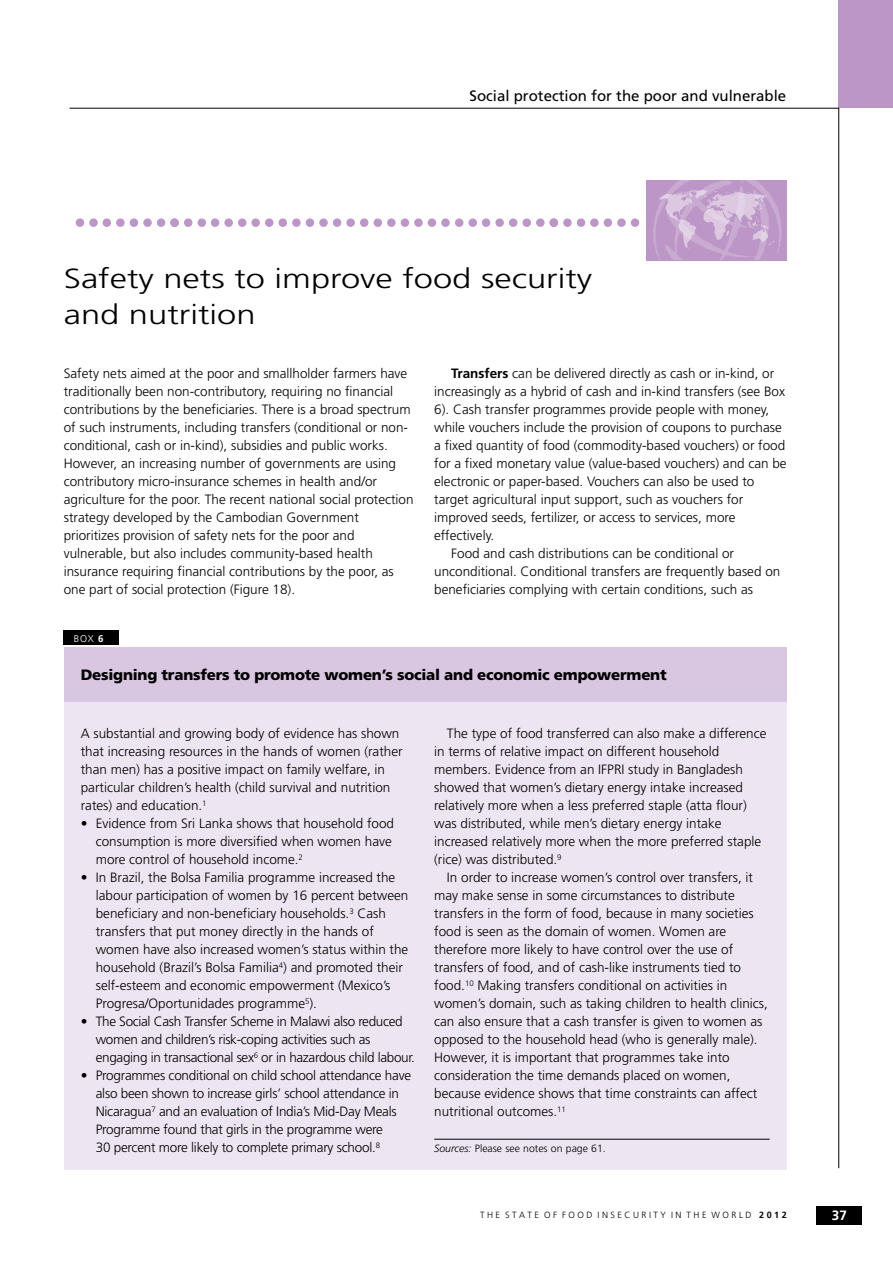
<style>
.page{position:relative;width:893px;height:1263px;background:#fff}
.page>*{position:absolute;margin:0;border:0;box-sizing:border-box;transform-origin:0 0}
.t1{font:300 27.6px/36px "Frutiger LT Std";color:#000;scale:1.25 1}
.t2{font:900 15px "Frutiger LT Std";letter-spacing:-.015em;color:#000}
.t3{font:15px "Frutiger LT Std";color:#000}
.t4{font:300 13.5px/18px "Frutiger LT Std";color:#000}
.t5{font:300 13.5px/18px "Frutiger LT Std";letter-spacing:-.02em;color:#000}
.t6{font:300 13.5px/18px "Frutiger LT Std";letter-spacing:-.025em;color:#000}
.t7{font:700 13.5px "Frutiger LT Std";color:#fff}
.t8{font:300 10.5px "Frutiger LT Std";color:#000}
.t9{font:300 9.75px "Frutiger LT Std";color:#fff}
.t10{font:300 9px "Frutiger LT Std";color:#000}
.s1{font-weight:700}
.s2{font-style:italic}
</style>
<div class="page">
<div style="left:839px;top:0;width:54px;height:108px;background:#bc96c6"></div>
<div style="left:817px;top:1206px;width:45px;height:18px;background:#000"></div>
<div style="left:251px;top:218px;width:9px;height:9px;background:#bc96c6;border-radius:50%"></div>
<div style="left:265px;top:218px;width:8px;height:9px;background:#bc96c6;border-radius:50%"></div>
<div style="left:279px;top:218px;width:8px;height:9px;background:#bc96c6;border-radius:50%"></div>
<div style="left:292px;top:218px;width:9px;height:9px;background:#bc96c6;border-radius:50%"></div>
<div style="left:306px;top:218px;width:8px;height:9px;background:#bc96c6;border-radius:50%"></div>
<div style="left:319px;top:218px;width:9px;height:9px;background:#bc96c6;border-radius:50%"></div>
<div style="left:333px;top:218px;width:8px;height:9px;background:#bc96c6;border-radius:50%"></div>
<div style="left:346px;top:218px;width:9px;height:9px;background:#bc96c6;border-radius:50%"></div>
<div style="left:360px;top:218px;width:8px;height:9px;background:#bc96c6;border-radius:50%"></div>
<div style="left:374px;top:218px;width:8px;height:9px;background:#bc96c6;border-radius:50%"></div>
<div style="left:387px;top:218px;width:9px;height:9px;background:#bc96c6;border-radius:50%"></div>
<div style="left:401px;top:218px;width:8px;height:9px;background:#bc96c6;border-radius:50%"></div>
<div style="left:414px;top:218px;width:9px;height:9px;background:#bc96c6;border-radius:50%"></div>
<div style="left:428px;top:218px;width:8px;height:9px;background:#bc96c6;border-radius:50%"></div>
<div style="left:441px;top:218px;width:9px;height:9px;background:#bc96c6;border-radius:50%"></div>
<div style="left:455px;top:218px;width:8px;height:9px;background:#bc96c6;border-radius:50%"></div>
<div style="left:468px;top:218px;width:9px;height:9px;background:#bc96c6;border-radius:50%"></div>
<div style="left:482px;top:218px;width:8px;height:9px;background:#bc96c6;border-radius:50%"></div>
<div style="left:495px;top:218px;width:9px;height:9px;background:#bc96c6;border-radius:50%"></div>
<div style="left:509px;top:218px;width:8px;height:9px;background:#bc96c6;border-radius:50%"></div>
<div style="left:522px;top:218px;width:9px;height:9px;background:#bc96c6;border-radius:50%"></div>
<div style="left:536px;top:218px;width:9px;height:9px;background:#bc96c6;border-radius:50%"></div>
<div style="left:550px;top:218px;width:8px;height:9px;background:#bc96c6;border-radius:50%"></div>
<div style="left:563px;top:218px;width:9px;height:9px;background:#bc96c6;border-radius:50%"></div>
<div style="left:577px;top:218px;width:8px;height:9px;background:#bc96c6;border-radius:50%"></div>
<div style="left:590px;top:218px;width:9px;height:9px;background:#bc96c6;border-radius:50%"></div>
<div style="left:604px;top:218px;width:8px;height:9px;background:#bc96c6;border-radius:50%"></div>
<div style="left:617px;top:218px;width:9px;height:9px;background:#bc96c6;border-radius:50%"></div>
<div style="left:631px;top:218px;width:8px;height:9px;background:#bc96c6;border-radius:50%"></div>
<div style="left:76px;top:218px;width:8px;height:9px;background:#bc96c6;border-radius:50%"></div>
<div style="left:89px;top:218px;width:9px;height:9px;background:#bc96c6;border-radius:50%"></div>
<div style="left:103px;top:218px;width:8px;height:9px;background:#bc96c6;border-radius:50%"></div>
<div style="left:116px;top:218px;width:9px;height:9px;background:#bc96c6;border-radius:50%"></div>
<div style="left:130px;top:218px;width:8px;height:9px;background:#bc96c6;border-radius:50%"></div>
<div style="left:143px;top:218px;width:9px;height:9px;background:#bc96c6;border-radius:50%"></div>
<div style="left:157px;top:218px;width:8px;height:9px;background:#bc96c6;border-radius:50%"></div>
<div style="left:170px;top:218px;width:9px;height:9px;background:#bc96c6;border-radius:50%"></div>
<div style="left:184px;top:218px;width:8px;height:9px;background:#bc96c6;border-radius:50%"></div>
<div style="left:198px;top:218px;width:8px;height:9px;background:#bc96c6;border-radius:50%"></div>
<div style="left:211px;top:218px;width:8px;height:9px;background:#bc96c6;border-radius:50%"></div>
<div style="left:224px;top:218px;width:9px;height:9px;background:#bc96c6;border-radius:50%"></div>
<div style="left:238px;top:218px;width:8px;height:9px;background:#bc96c6;border-radius:50%"></div>
<div style="left:646px;top:180px;width:141px;height:81px;background:#bc96c6"></div>
<svg style="left:653px;top:180px;width:129px;height:80px"></svg>
<div style="left:64px;top:701px;width:723px;height:469px;background:#ede6f2"></div>
<hr style="left:434px;top:1139px;width:336px;height:1px;background:#000">
<div style="left:64px;top:647px;width:723px;height:54px;background:#d9c6e1"></div>
<div style="left:64px;top:630px;width:55px;height:15px;background:#000"></div>
<p class="t3" style="left:470px;top:87px;width:318px">Social protection for the poor and vulnerable</p>
<h1 class="t1" style="left:64px;top:261px;width:424px">Safety nets to improve food security and nutrition</h1>
<p class="t4" style="left:64px;top:365px;width:351px">Safety nets aimed at the poor and smallholder farmers have traditionally been non-contributory, requiring no financial contributions by the beneficiaries. There is a broad spectrum of such instruments, including transfers (conditional or non&shy;conditional, cash or in-kind), subsidies and public works.<br>However, an increasing number of governments are using contributory micro-insurance schemes in health and/or agriculture for the poor. The recent national social protection strategy developed by the Cambodian Government prioritizes provision of safety nets for the poor and vulnerable, but also includes community-based health insurance requiring financial contributions by the poor, as one part of social protection (Figure 18).</p>
<p class="t4" style="left:451px;top:364px;width:325px"><span class="s1">Transfers</span> can be delivered directly as cash or in-kind, or</p>
<p class="t4" style="left:434px;top:382px;width:352px">increasingly as a hybrid of cash and in-kind transfers (see Box</p>
<p class="t4" style="left:434px;top:400px;width:337px">6). Cash transfer programmes provide people with money,</p>
<p class="t4" style="left:434px;top:418px;width:349px">while vouchers include the provision of coupons to purchase</p>
<p class="t4" style="left:434px;top:436px;width:353px">a fixed quantity of food (commodity-based vouchers) or food</p>
<p class="t4" style="left:434px;top:454px;width:354px">for a fixed monetary value (value-based vouchers) and can be</p>
<p class="t4" style="left:434px;top:472px;width:322px">electronic or paper-based. Vouchers can also be used to</p>
<p class="t4" style="left:434px;top:490px;width:311px">target agricultural input support, such as vouchers for</p>
<p class="t4" style="left:434px;top:508px;width:303px">improved seeds, fertilizer, or access to services, more</p>
<p class="t4" style="left:434px;top:526px;width:61px">effectively.</p>
<p class="t4" style="left:451px;top:544px;width:284px">Food and cash distributions can be conditional or</p>
<p class="t4" style="left:434px;top:562px;width:348px">unconditional. Conditional transfers are frequently based on</p>
<p class="t4" style="left:434px;top:580px;width:320px">beneficiaries complying with certain conditions, such as</p>
<p class="t9" style="left:74px;top:633px;width:31px">BOX <span class="s1">6</span></p>
<p class="t2" style="left:81px;top:665px;width:587px">Designing transfers to promote women’s social and economic empowerment</p>
<p class="t4" style="left:81px;top:725px;width:323px">A substantial and growing body of evidence has shown that increasing resources in the hands of women (rather than men) has a positive impact on family welfare, in particular children’s health (child survival and nutrition rates) and education.<sup>1</sup></p>
<p class="t4" style="left:96px;top:815px;width:300px;text-indent:-15px">• Evidence from Sri Lanka shows that household food consumption is more diversified when women have more control of household income.<sup>2</sup></p>
<p class="t4" style="left:96px;top:869px;width:314px;text-indent:-15px">• In Brazil, the Bolsa Familia programme increased the labour participation of women by 16 percent between beneficiary and non-beneficiary households.<sup>3</sup> Cash transfers that put money directly in the hands of women have also increased women’s status within the household (Brazil’s Bolsa Familia<sup>4</sup>) and promoted their self-esteem and economic empowerment (Mexico’s Progresa/Oportunidades programme<sup>5</sup>).</p>
<p class="t6" style="left:96px;top:1013px;width:321px;text-indent:-15px">• The Social Cash Transfer Scheme in Malawi also reduced women and children’s risk-coping activities such as engaging in transactional sex<sup>6</sup> or in hazardous child labour.</p>
<p class="t5" style="left:96px;top:1067px;width:317px;text-indent:-15px">• Programmes conditional on child school attendance have also been shown to increase girls’ school attendance in Nicaragua<sup>7</sup> and an evaluation of India’s Mid-Day Meals Programme found that girls in the programme were<br>30 percent more likely to complete primary school.<sup>8</sup></p>
<p class="t4" style="left:434px;top:725px;width:334px;text-indent:13px">The type of food transferred can also make a difference in terms of relative impact on different household members. Evidence from an IFPRI study in Bangladesh showed that women’s dietary energy intake increased relatively more when a less preferred staple (atta flour) was distributed, while men’s dietary energy intake increased relatively more when the more preferred staple (rice) was distributed.<sup>9</sup></p>
<p class="t4" style="left:434px;top:869px;width:335px;text-indent:13px">In order to increase women’s control over transfers, it may make sense in some circumstances to distribute transfers in the form of food, because in many societies food is seen as the domain of women. Women are therefore more likely to have control over the use of transfers of food, and of cash-like instruments tied to food.<sup>10</sup> Making transfers conditional on activities in women’s domain, such as taking children to health clinics, can also ensure that a cash transfer is given to women as opposed to the household head (who is generally male).<br>However, it is important that programmes take into consideration the time demands placed on women, because evidence shows that time constraints can affect nutritional outcomes.<sup>11</sup></p>
<p class="t8" style="left:434px;top:1142px;width:173px"><span class="s2">Sources:</span> Please see notes on page 61.</p>
<p class="t10" style="left:480px;top:1210px;width:308px">T H E S T A T E O F F O O D I N S E C U R I T Y I N T H E W O R L D <span class="s1">2 0 1 2</span></p>
<p class="t7" style="left:832px;top:1207px;width:17px">37</p>
</div>
